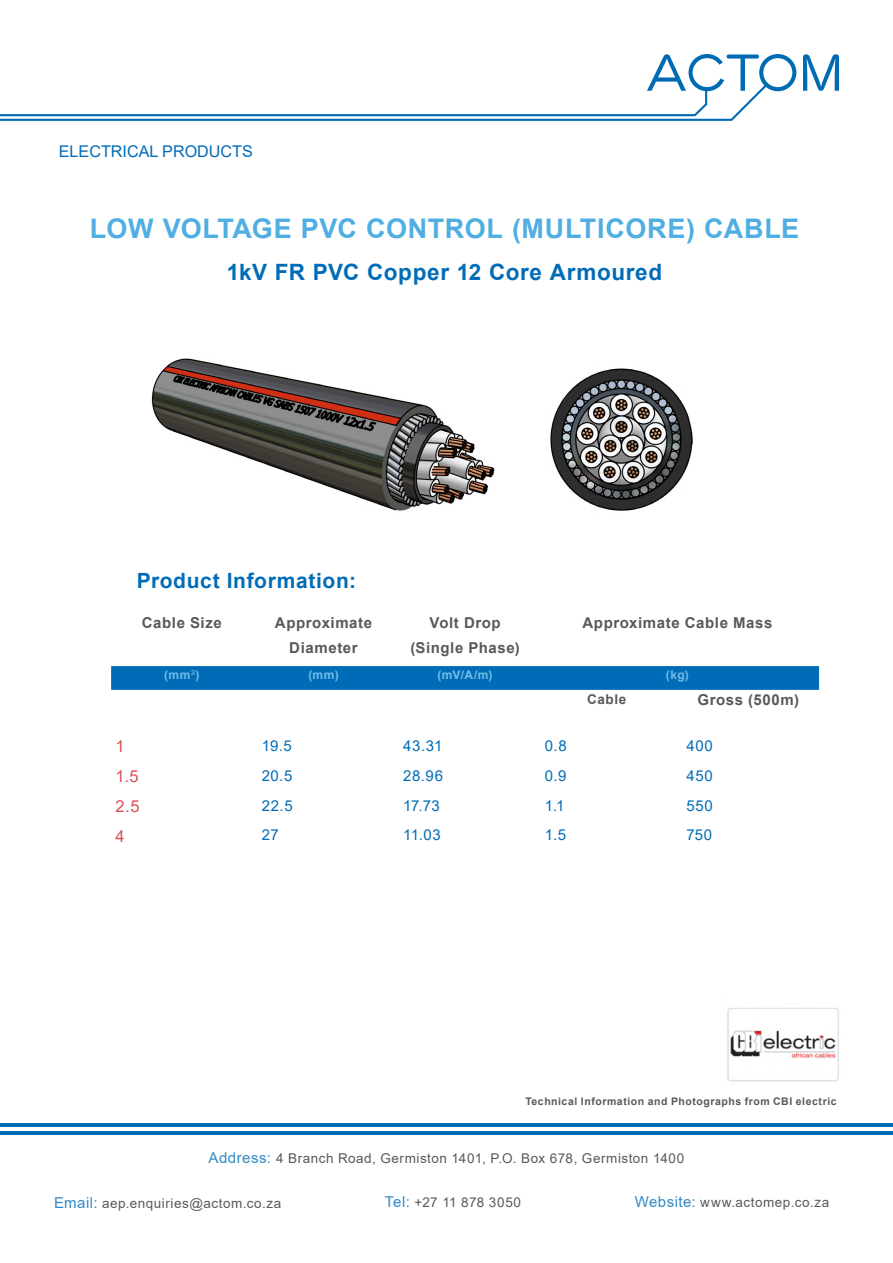
<style>
.page{position:relative;width:893px;height:1263px;background:#fff}
.page>*{position:absolute;margin:0;border:0;box-sizing:border-box;transform-origin:0 0}
.t1{font:700 27px "Arial";letter-spacing:.02em;color:#50aee2}
.t2{font:700 22.5px "Arial";letter-spacing:.03em;color:#006cb7}
.t3{font:700 21px "Arial";letter-spacing:.03em;color:#006cb7}
.t4{font:16.5px "Arial";color:#db4f55}
.t5{font:16.2px "Arial";color:#006bb8}
.t6{font:700 15px/25.5px "Arial";letter-spacing:.04em;color:#58595b;text-align:center}
.t7{font:15px "Arial";letter-spacing:.035em;color:#006cb7}
.t8{font:13.5px "Arial";letter-spacing:.04em;color:#58595b}
.t9{font:700 13.5px "Arial";letter-spacing:.045em;color:#58595b}
.t10{font:700 12px "Arial";letter-spacing:.04em;color:#73bee8}
.t11{font:700 10.5px "Arial";letter-spacing:.05em;color:#58595b}
.s1{font-weight:400}
.s2{font-size:15px;color:#3389c5}
</style>
<div class="page">
<svg style="left:803px;top:54px;width:36px;height:37px"></svg>
<svg style="left:0;top:54px;width:796px;height:67px"></svg>
<hr style="left:0;top:1123px;width:893px;height:3px;background:#006bb5">
<hr style="left:0;top:1131px;width:893px;height:3px;background:#006bb5">
<svg style="left:111px;top:666px;width:708px;height:24px;background:#026db7"></svg>
<img style="left:727px;top:1008px;width:112px;height:74px">
<img style="left:151px;top:358px;width:344px;height:154px">
<img style="left:550px;top:368px;width:143px;height:143px">
<p class="t5" style="left:59px;top:140px;width:196px">ELECTRICAL PRODUCTS</p>
<h1 class="t1" style="left:90px;top:209px;width:711px">LOW VOLTAGE PVC CONTROL (MULTICORE) CABLE</h1>
<h2 class="t2" style="left:227px;top:256px;width:437px">1kV FR PVC Copper 12 Core Armoured</h2>
<h3 class="t3" style="left:137px;top:566px;width:221px">Product Information:</h3>
<p class="t6" style="left:142px;top:610px;width:82px">Cable Size</p>
<p class="t6" style="left:275px;top:610px;width:99px">Approximate<br>Diameter</p>
<p class="t6" style="left:410px;top:610px;width:111px">Volt Drop (Single Phase)</p>
<p class="t6" style="left:582px;top:610px;width:192px">Approximate Cable Mass</p>
<p class="t10" style="left:164px;top:667px;width:37px">(mm<span class="s1">²</span>)</p>
<p class="t10" style="left:308px;top:667px;width:32px">(mm)</p>
<p class="t10" style="left:438px;top:667px;width:57px">(mV/A/m)</p>
<p class="t10" style="left:666px;top:667px;width:24px">(kg)</p>
<p class="t9" style="left:587px;top:690px;width:41px">Cable</p>
<p class="t6" style="left:697px;top:687px;width:103px">Gross (500m)</p>
<p class="t4" style="left:116px;top:735px;width:11px">1</p>
<p class="t7" style="left:262px;top:736px;width:32px">19.5</p>
<p class="t7" style="left:403px;top:736px;width:41px">43.31</p>
<p class="t7" style="left:545px;top:736px;width:23px">0.8</p>
<p class="t7" style="left:686px;top:736px;width:28px">400</p>
<p class="t4" style="left:116px;top:765px;width:25px">1.5</p>
<p class="t7" style="left:262px;top:765px;width:32px">20.5</p>
<p class="t7" style="left:403px;top:765px;width:41px">28.96</p>
<p class="t7" style="left:545px;top:765px;width:23px">0.9</p>
<p class="t7" style="left:686px;top:765px;width:28px">450</p>
<p class="t4" style="left:116px;top:795px;width:25px">2.5</p>
<p class="t7" style="left:262px;top:795px;width:32px">22.5</p>
<p class="t7" style="left:403px;top:795px;width:38px">17.73</p>
<p class="t7" style="left:545px;top:795px;width:21px">1.1</p>
<p class="t7" style="left:686px;top:795px;width:28px">550</p>
<p class="t4" style="left:116px;top:824px;width:11px">4</p>
<p class="t7" style="left:262px;top:825px;width:19px">27</p>
<p class="t7" style="left:403px;top:825px;width:39px">11.03</p>
<p class="t7" style="left:545px;top:825px;width:23px">1.5</p>
<p class="t7" style="left:686px;top:825px;width:27px">750</p>
<p class="t11" style="left:525px;top:1094px;width:313px">Technical Information and Photographs from CBI electric</p>
<p class="t8" style="left:209px;top:1149px;width:477px"><span class="s2">Address:</span> 4 Branch Road, Germiston 1401, P.O. Box 678, Germiston 1400</p>
<p class="t8" style="left:54px;top:1194px;width:229px"><span class="s2">Email:</span> aep.enquiries@actom.co.za</p>
<p class="t8" style="left:385px;top:1193px;width:138px"><span class="s2">Tel:</span> +27 11 878 3050</p>
<p class="t8" style="left:635px;top:1193px;width:196px"><span class="s2">Website:</span> www.actomep.co.za</p>
</div>
